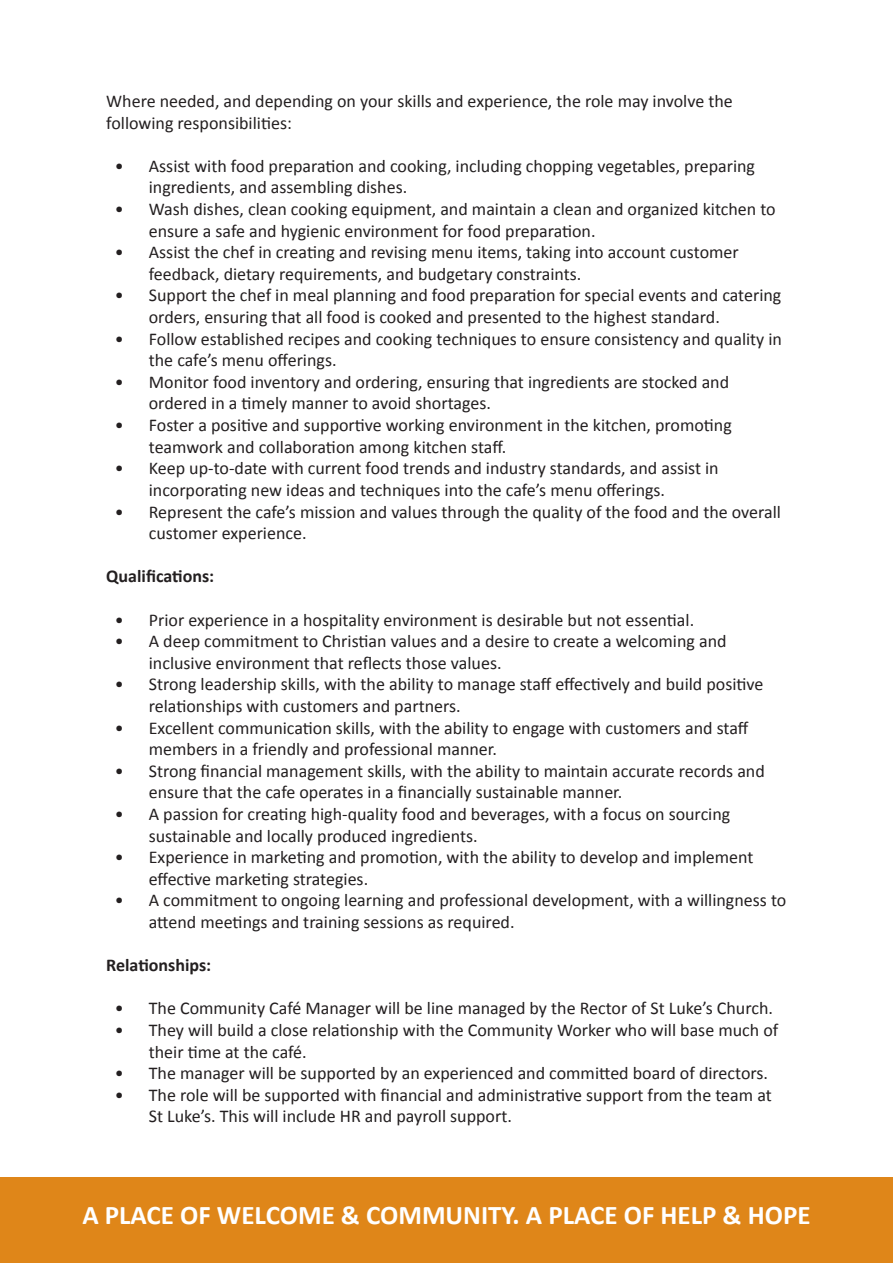
<style>
.page{position:relative;width:893px;height:1263px;background:#fff}
.page>*{position:absolute;margin:0;border:0;box-sizing:border-box;transform-origin:0 0}
.t1{font:700 27px "Calibri";color:#fff}
.t2{font:18px/21.6px "Calibri";color:#231f20}
.t3{font:700 18px "Calibri";color:#231f20}
</style>
<div class="page">
<div style="left:0;top:1178px;width:893px;height:85px;background:#df8619"></div>
<p class="t2" style="left:106px;top:90px;width:628px">Where needed, and depending on your skills and experience, the role may involve the following responsibilities:</p>
<p class="t2" style="left:149px;top:155px;width:608px;text-indent:-34px">• Assist with food preparation and cooking, including chopping vegetables, preparing ingredients, and assembling dishes.</p>
<p class="t2" style="left:149px;top:198px;width:628px;text-indent:-34px">• Wash dishes, clean cooking equipment, and maintain a clean and organized kitchen to ensure a safe and hygienic environment for food preparation.</p>
<p class="t2" style="left:149px;top:241px;width:591px;text-indent:-34px">• Assist the chef in creating and revising menu items, taking into account customer feedback, dietary requirements, and budgetary constraints.</p>
<p class="t2" style="left:149px;top:284px;width:634px;text-indent:-34px">• Support the chef in meal planning and food preparation for special events and catering orders, ensuring that all food is cooked and presented to the highest standard.</p>
<p class="t2" style="left:149px;top:327px;width:635px;text-indent:-34px">• Follow established recipes and cooking techniques to ensure consistency and quality in the cafe’s menu offerings.</p>
<p class="t2" style="left:149px;top:371px;width:582px;text-indent:-34px">• Monitor food inventory and ordering, ensuring that ingredients are stocked and ordered in a timely manner to avoid shortages.</p>
<p class="t2" style="left:149px;top:414px;width:585px;text-indent:-34px">• Foster a positive and supportive working environment in the kitchen, promoting teamwork and collaboration among kitchen staff.</p>
<p class="t2" style="left:149px;top:457px;width:571px;text-indent:-34px">• Keep up-to-date with current food trends and industry standards, and assist in incorporating new ideas and techniques into the cafe’s menu offerings.</p>
<p class="t2" style="left:149px;top:500px;width:634px;text-indent:-34px">• Represent the cafe’s mission and values through the quality of the food and the overall customer experience.</p>
<p class="t3" style="left:106px;top:565px;width:109px">Qualifications:</p>
<p class="t2" style="left:115px;top:608px;width:581px">• Prior experience in a hospitality environment is desirable but not essential.</p>
<p class="t2" style="left:149px;top:630px;width:579px;text-indent:-34px">• A deep commitment to Christian values and a desire to create a welcoming and inclusive environment that reflects those values.</p>
<p class="t2" style="left:149px;top:673px;width:616px;text-indent:-34px">• Strong leadership skills, with the ability to manage staff effectively and build positive relationships with customers and partners.</p>
<p class="t2" style="left:149px;top:716px;width:601px;text-indent:-34px">• Excellent communication skills, with the ability to engage with customers and staff members in a friendly and professional manner.</p>
<p class="t2" style="left:149px;top:759px;width:617px;text-indent:-34px">• Strong financial management skills, with the ability to maintain accurate records and ensure that the cafe operates in a financially sustainable manner.</p>
<p class="t2" style="left:149px;top:803px;width:583px;text-indent:-34px">• A passion for creating high-quality food and beverages, with a focus on sourcing sustainable and locally produced ingredients.</p>
<p class="t2" style="left:149px;top:846px;width:606px;text-indent:-34px">• Experience in marketing and promotion, with the ability to develop and implement effective marketing strategies.</p>
<p class="t2" style="left:149px;top:889px;width:639px;text-indent:-34px">• A commitment to ongoing learning and professional development, with a willingness to attend meetings and training sessions as required.</p>
<p class="t3" style="left:106px;top:954px;width:106px">Relationships:</p>
<p class="t2" style="left:115px;top:997px;width:660px">• The Community Café Manager will be line managed by the Rector of St Luke’s Church.</p>
<p class="t2" style="left:149px;top:1019px;width:631px;text-indent:-34px">• They will build a close relationship with the Community Worker who will base much of their time at the café.</p>
<p class="t2" style="left:115px;top:1062px;width:655px">• The manager will be supported by an experienced and committed board of directors.</p>
<p class="t2" style="left:149px;top:1083px;width:624px;text-indent:-34px">• The role will be supported with financial and administrative support from the team at<br>St Luke’s. This will include HR and payroll support.</p>
<p class="t1" style="left:82px;top:1197px;width:730px">A PLACE OF WELCOME &amp; COMMUNITY. A PLACE OF HELP &amp; HOPE</p>
</div>
